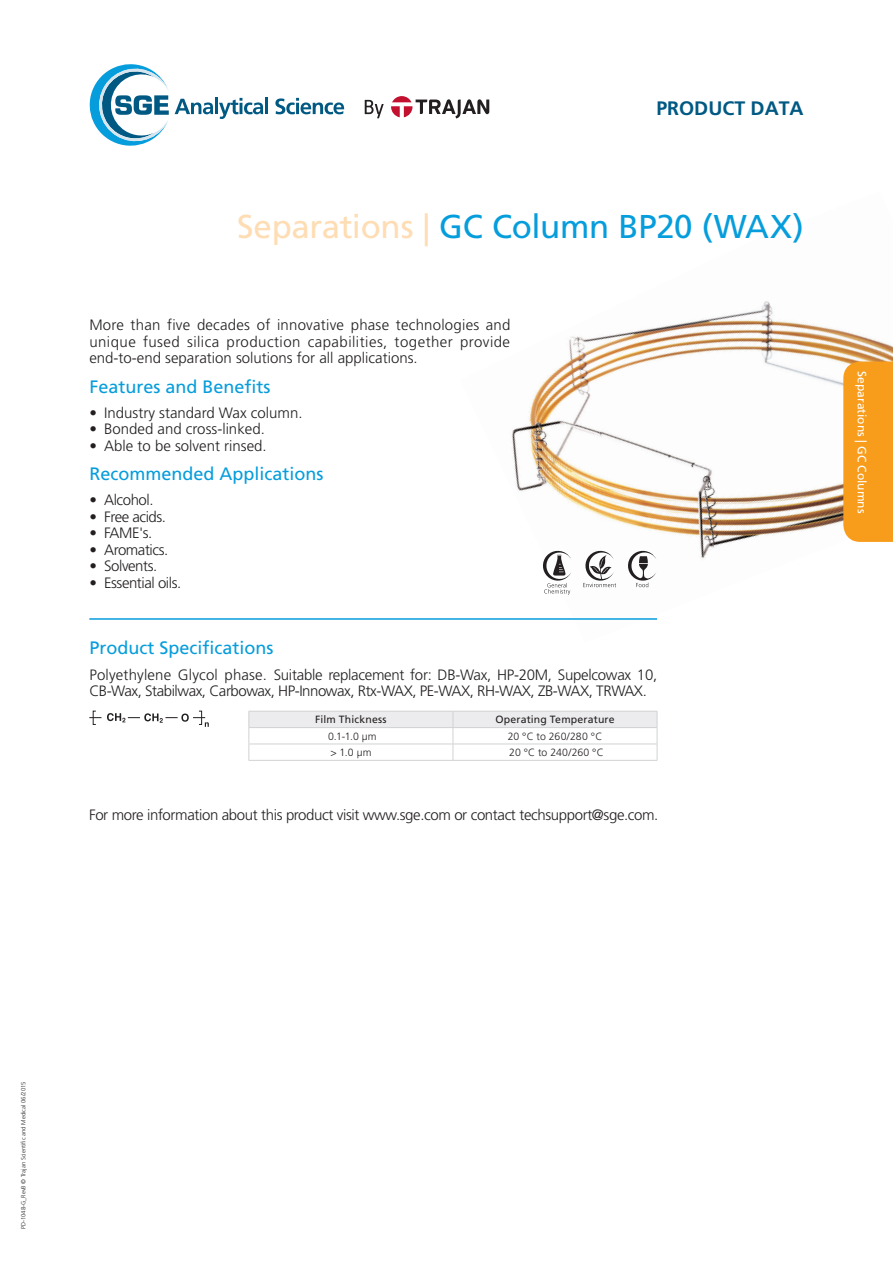
<style>
.page{position:relative;width:893px;height:1263px;background:#fff}
.page>*{position:absolute;margin:0;border:0;box-sizing:border-box;transform-origin:0 0}
.t1{font:33px "Frutiger";letter-spacing:-.01em;color:#069ddc}
.t2{font:700 19.5px "Frutiger";color:#005983}
.t3{font:18px "Frutiger";color:#069ddc}
.t4{font:300 15px/16.5px "Frutiger";letter-spacing:-.025em;color:#231f20;text-align:justify}
.t5{font:300 15px "Frutiger";color:#231f20}
.t6{font:12px "Frutiger";color:#fff}
.t7{font:300 10.5px "Frutiger";color:#231f20}
.t8{font:10.5px "Frutiger";letter-spacing:.015em;color:#231f20}
.t9{font:300 6px "Frutiger";color:#231f20}
.s1{color:#feddb4}
</style>
<div class="page">
<img style="left:512px;top:301px;width:381px;height:287px">
<svg style="left:541px;top:549px;width:30px;height:46px"></svg>
<svg style="left:583px;top:549px;width:33px;height:38px"></svg>
<svg style="left:626px;top:549px;width:30px;height:38px"></svg>
<hr style="left:89px;top:618px;width:568px;height:2px;background:#069ddc">
<svg style="left:248px;top:711px;width:410px;height:49px"></svg>
<hr style="left:248px;top:760px;width:205px;height:1px;background:#d1d2d4">
<hr style="left:453px;top:760px;width:204px;height:1px;background:#d1d2d4">
<div style="left:199px;top:711px;width:3px;height:14px;border:1px solid #231f20"></div>
<svg style="left:89px;top:717px;width:12px;height:1px"></svg>
<svg style="left:107px;top:713px;width:102px;height:14px"></svg>
<div style="left:843px;top:361px;width:50px;height:181px;background:#f89c1c"></div>
<svg style="left:89px;top:64px;width:295px;height:82px"></svg>
<svg style="left:391px;top:96px;width:98px;height:22px"></svg>
<p class="t2" style="left:656px;top:97px;width:149px">PRODUCT DATA</p>
<p class="t1" style="left:237px;top:207px;width:568px"><span class="s1">Separations |</span> GC Column BP20 (WAX)</p>
<p class="t4" style="left:89px;top:317px;width:423px">More than five decades of innovative phase technologies and unique fused silica production capabilities, together provide end-to-end separation solutions for all applications.</p>
<p class="t3" style="left:89px;top:376px;width:183px">Features and Benefits</p>
<p class="t5" style="left:89px;top:404px;width:215px">• Industry standard Wax column.</p>
<p class="t5" style="left:89px;top:421px;width:177px">• Bonded and cross-linked.</p>
<p class="t5" style="left:89px;top:437px;width:179px">• Able to be solvent rinsed.</p>
<p class="t3" style="left:89px;top:463px;width:236px">Recommended Applications</p>
<p class="t4" style="left:89px;top:492px;width:66px">• Alcohol.</p>
<p class="t4" style="left:89px;top:508px;width:78px">• Free acids.</p>
<p class="t4" style="left:89px;top:525px;width:65px">• FAME's.</p>
<p class="t4" style="left:89px;top:541px;width:80px">• Aromatics.</p>
<p class="t4" style="left:89px;top:558px;width:69px">• Solvents.</p>
<p class="t4" style="left:89px;top:574px;width:93px">• Essential oils.</p>
<p class="t3" style="left:89px;top:638px;width:186px">Product Specifications</p>
<p class="t4" style="left:89px;top:666px;width:569px">Polyethylene Glycol phase. Suitable replacement for: DB-Wax, HP-20M, Supelcowax 10,<br>CB-Wax, Stabilwax, Carbowax, HP-Innowax, Rtx-WAX, PE-WAX, RH-WAX, ZB-WAX, TRWAX.</p>
<p class="t8" style="left:315px;top:713px;width:73px">Film Thickness</p>
<p class="t8" style="left:495px;top:713px;width:121px">Operating Temperature</p>
<p class="t7" style="left:328px;top:730px;width:50px">0.1-1.0 µm</p>
<p class="t7" style="left:508px;top:730px;width:96px">20 °C to 260/280 °C</p>
<p class="t7" style="left:330px;top:746px;width:43px">&gt; 1.0 µm</p>
<p class="t7" style="left:509px;top:746px;width:96px">20 °C to 240/260 °C</p>
<p class="t4" style="left:89px;top:807px;width:571px">For more information about this product visit www.sge.com or contact techsupport@sge.com.</p>
<p class="t6" style="left:869px;top:371px;width:144px;rotate:90deg">Separations | GC Columns</p>
<p class="t9" style="left:20px;top:1229px;width:149px;rotate:-90deg">PD-1048-G_RevB © Trajan Scientific and Medical 06/2015</p>
</div>
